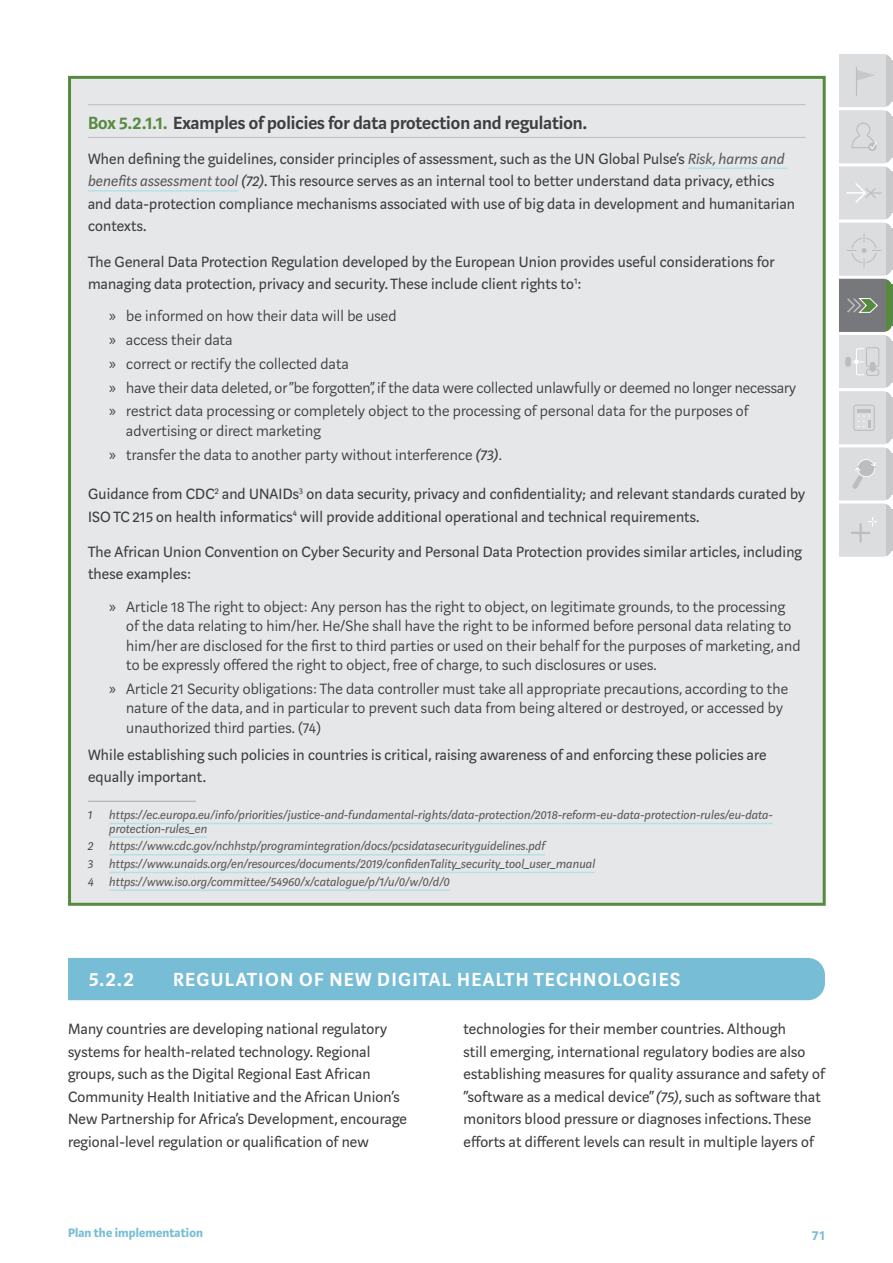
<style>
.page{position:relative;width:893px;height:1263px;background:#fff}
.page>*{position:absolute;margin:0;border:0;box-sizing:border-box;transform-origin:0 0}
.DIIG-B_Head_with_sha{font:600 21px "Marat Sans";letter-spacing:.06em;color:#fff}
.DIIG-C_Head_with_dou{font:600 19.5px "Marat Sans";color:#3e3e3f}
.DIG-body_text{font:16.5px/22.5px "Marat Sans";letter-spacing:.01em;color:#3e3e3f}
.t1{font:300 16.5px/19.5px "Marat Sans";letter-spacing:.01em;color:#3e3e3f}
.t2{font:600 15px "Marat Sans";color:#78bdd6}
.DIIG_--_Footnotes{font:italic 13.5px/13.5px "Marat Sans";letter-spacing:.01em;color:#57585a}
.DIG-body_text-2{font:700 13.5px "Marat Sans";letter-spacing:.01em;color:#78bdd6}
.s1{color:#568b3f}
.s2{font-style:italic;color:#57585a}
.s3{font-style:italic}
.s4{font-family:"Myriad Pro";font-weight:400}
.s5{font-weight:400;font-style:italic}
.s6{font-family:"Arial";font-weight:400;font-style:italic}
.s7{font-weight:300;color:#3e3e3f}
</style>
<div class="page">
<hr style="left:891px;top:172px;width:2px;height:41px;background:#c7c8ca">
<hr style="left:891px;top:341px;width:2px;height:41px;background:#c7c8ca">
<hr style="left:891px;top:509px;width:2px;height:42px;background:#c7c8ca">
<hr style="left:891px;top:116px;width:2px;height:41px;background:#c7c8ca">
<hr style="left:891px;top:453px;width:2px;height:42px;background:#c7c8ca">
<hr style="left:891px;top:61px;width:2px;height:41px;background:#c7c8ca">
<hr style="left:891px;top:229px;width:2px;height:41px;background:#c7c8ca">
<hr style="left:891px;top:397px;width:2px;height:41px;background:#c7c8ca">
<hr style="left:891px;top:285px;width:2px;height:41px;background:#568b3f">
<div style="left:68px;top:958px;width:757px;height:42px;background:#78bdd6"></div>
<div style="left:70px;top:77px;width:754px;height:827px;background:#e6e7e9"></div>
<hr style="left:88px;top:104px;width:718px;height:1px;background:#bcbdc0">
<hr style="left:88px;top:137px;width:718px;height:1px;background:#bcbdc0">
<hr style="left:88px;top:801px;width:108px;height:1px;background:#a8a9ad">
<hr style="left:109px;top:823px;width:664px;height:1px;background:#b3e1eb">
<hr style="left:109px;top:836px;width:98px;height:2px;background:#b3e1eb">
<hr style="left:109px;top:854px;width:436px;height:1px;background:#b3e1eb">
<hr style="left:109px;top:872px;width:486px;height:1px;background:#b3e1eb">
<hr style="left:109px;top:889px;width:341px;height:2px;background:#b3e1eb">
<hr style="left:688px;top:168px;width:99px;height:1px;background:#b3e1eb">
<hr style="left:88px;top:190px;width:150px;height:2px;background:#b3e1eb">
<div style="left:68px;top:76px;width:758px;height:830px;border:3px solid #568b3f"></div>
<svg style="left:839px;top:54px;width:53px;height:503px;background:#d0d2d2"></svg>
<p class="DIIG-C_Head_with_dou" style="left:88px;top:112px;width:500px"><span class="s1">Box 5.2.1.1.</span> Examples of policies for data protection and regulation.</p>
<p class="DIG-body_text" style="left:88px;top:148px;width:708px">When defining the guidelines, consider principles of assessment, such as the UN Global Pulse’s <span class="s2">Risk, harms and benefits assessment tool</span> <span class="s3">(72)</span>. This resource serves as an internal tool to better understand data privacy, ethics and data-protection compliance mechanisms associated with use of big data in development and humanitarian contexts.</p>
<p class="DIG-body_text" style="left:88px;top:250px;width:688px">The General Data Protection Regulation developed by the European Union provides useful considerations for managing data protection, privacy and security. These include client rights to<sup>1</sup>:</p>
<p class="t1" style="left:109px;top:307px;width:289px"><span class="s4">»</span> be informed on how their data will be used</p>
<p class="t1" style="left:109px;top:330px;width:125px"><span class="s4">»</span> access their data</p>
<p class="t1" style="left:109px;top:354px;width:241px"><span class="s4">»</span> correct or rectify the collected data</p>
<p class="t1" style="left:109px;top:378px;width:688px"><span class="s4">»</span> have their data deleted, or “be forgotten”, if the data were collected unlawfully or deemed no longer necessary</p>
<p class="t1" style="left:126px;top:402px;width:624px;text-indent:-17px"><span class="s4">»</span> restrict data processing or completely object to the processing of personal data for the purposes of advertising or direct marketing</p>
<p class="t1" style="left:109px;top:445px;width:395px"><span class="s4">»</span> transfer the data to another party without interference <span class="s5">(73)</span><span class="s6">.</span></p>
<p class="DIG-body_text" style="left:88px;top:483px;width:719px">Guidance from CDC<sup>2</sup> and UNAIDs<sup>3</sup> on data security, privacy and confidentiality; and relevant standards curated by<br>ISO TC 215 on health informatics<sup>4</sup> will provide additional operational and technical requirements.</p>
<p class="DIG-body_text" style="left:88px;top:541px;width:715px">The African Union Convention on Cyber Security and Personal Data Protection provides similar articles, including these examples:</p>
<p class="t1" style="left:126px;top:597px;width:676px;text-indent:-17px"><span class="s4">»</span> Article 18 The right to object: Any person has the right to object, on legitimate grounds, to the processing of the data relating to him/her. He/She shall have the right to be informed before personal data relating to him/her are disclosed for the first to third parties or used on their behalf for the purposes of marketing, and to be expressly offered the right to object, free of charge, to such disclosures or uses.</p>
<p class="t1" style="left:126px;top:679px;width:663px;text-indent:-17px"><span class="s4">»</span> Article 21 Security obligations: The data controller must take all appropriate precautions, according to the nature of the data, and in particular to prevent such data from being altered or destroyed, or accessed by unauthorized third parties. (74)</p>
<p class="DIG-body_text" style="left:88px;top:743px;width:680px">While establishing such policies in countries is critical, raising awareness of and enforcing these policies are equally important.</p>
<p class="DIIG_--_Footnotes" style="left:109px;top:808px;width:665px;text-indent:-21px"><span class="s7">1</span> https://ec.europa.eu/info/priorities/justice-and-fundamental-rights/data-protection/2018-reform-eu-data-protection-rules/eu-data&shy;protection-rules_en</p>
<p class="DIIG_--_Footnotes" style="left:88px;top:839px;width:458px"><span class="s7">2</span> https://www.cdc.gov/nchhstp/programintegration/docs/pcsidatasecurityguidelines.pdf</p>
<p class="DIIG_--_Footnotes" style="left:88px;top:857px;width:509px"><span class="s7">3</span> https://www.unaids.org/en/resources/documents/2019/confidenTality_security_tool_user_manual</p>
<p class="DIIG_--_Footnotes" style="left:88px;top:875px;width:363px"><span class="s7">4</span> https://www.iso.org/committee/54960/x/catalogue/p/1/u/0/w/0/d/0</p>
<p class="DIIG-B_Head_with_sha" style="left:89px;top:969px;width:46px">5.2.2</p>
<p class="DIIG-B_Head_with_sha" style="left:173px;top:969px;width:509px">REGULATION OF NEW DIGITAL HEALTH TECHNOLOGIES</p>
<p class="DIG-body_text" style="left:68px;top:1018px;width:340px">Many countries are developing national regulatory systems for health-related technology. Regional groups, such as the Digital Regional East African Community Health Initiative and the African Union’s New Partnership for Africa’s Development, encourage regional-level regulation or qualification of new</p>
<p class="DIG-body_text" style="left:463px;top:1018px;width:363px">technologies for their member countries. Although<br>still emerging, international regulatory bodies are also establishing measures for quality assurance and safety of “software as a medical device” <span class="s3">(75)</span>, such as software that monitors blood pressure or diagnoses infections. These efforts at different levels can result in multiple layers of</p>
<p class="DIG-body_text-2" style="left:68px;top:1225px;width:136px">Plan the implementation</p>
<p class="t2" style="left:812px;top:1227px;width:14px">71</p>
</div>
